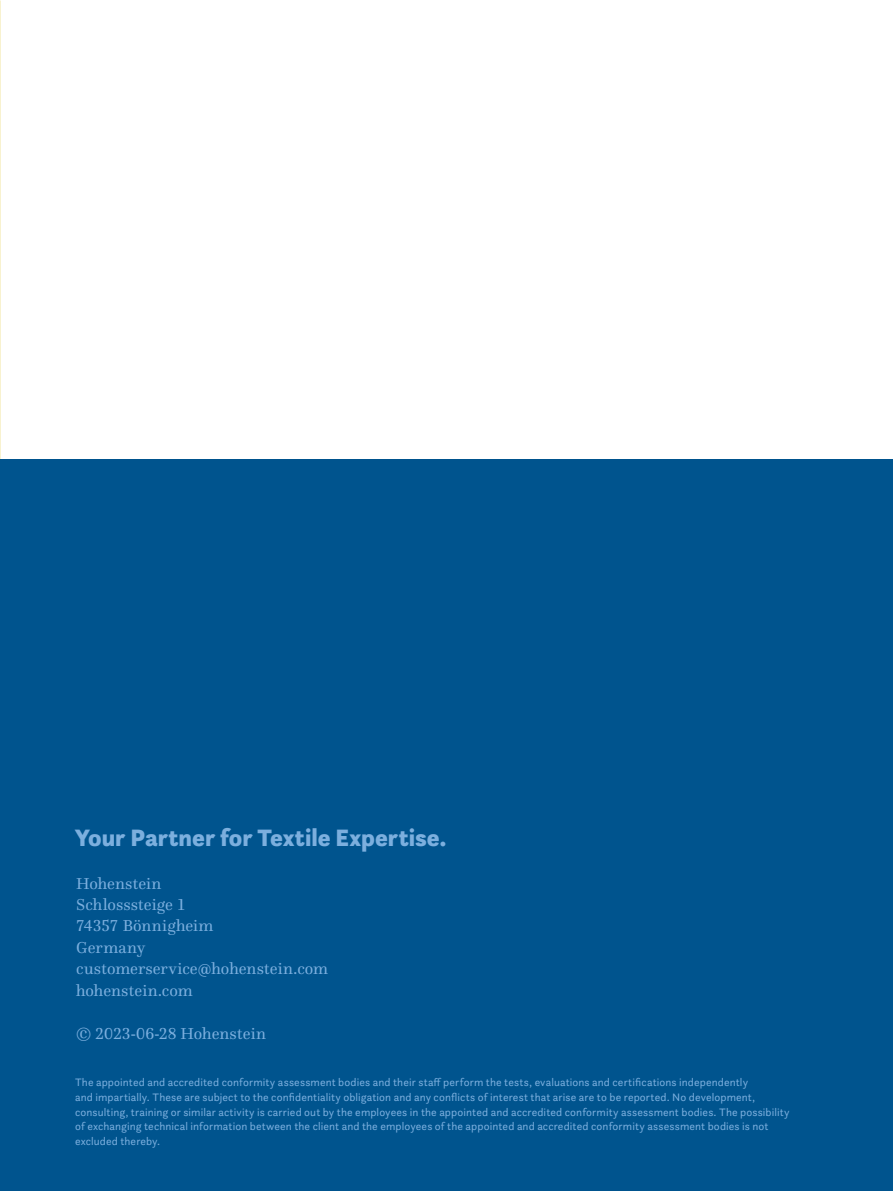
<style>
.page{position:relative;width:893px;height:1191px;background:#fff}
.page>*{position:absolute;margin:0;border:0;box-sizing:border-box;transform-origin:0 0}
._04_Crossheading_min{font:900 24.75px "Questa Sans";color:#7cafde}
._05_Copy_11pt{font:16.5px "Questa";color:#7cafde}
._05_Copy_11pt-2{font:16.5px "Questa";letter-spacing:.02em;color:#7cafde}
._05_Copy_11pt-3{font:11.25px/14.7px "Questa Sans";letter-spacing:.01em;color:#7cafde}
</style>
<div class="page">
<div style="left:0;top:459px;width:893px;height:732px;background:#00548e"></div>
<p class="_04_Crossheading_min" style="left:75px;top:821px;width:373px">Your Partner for Textile Expertise.</p>
<p class="_05_Copy_11pt" style="left:76px;top:872px;width:87px">Hohenstein</p>
<p class="_05_Copy_11pt" style="left:76px;top:894px;width:111px">Schlosssteige 1</p>
<p class="_05_Copy_11pt" style="left:76px;top:915px;width:139px">74357 Bönnigheim</p>
<p class="_05_Copy_11pt-2" style="left:76px;top:937px;width:71px">Germany</p>
<p class="_05_Copy_11pt" style="left:76px;top:958px;width:253px">customerservice@hohenstein.com</p>
<p class="_05_Copy_11pt" style="left:76px;top:980px;width:118px">hohenstein.com</p>
<p class="_05_Copy_11pt" style="left:76px;top:1023px;width:191px">© 2023-06-28 Hohenstein</p>
<p class="_05_Copy_11pt-3" style="left:75px;top:1075px;width:716px">The appointed and accredited conformity assessment bodies and their staff perform the tests, evaluations and certifications independently<br>and impartially. These are subject to the confidentiality obligation and any conflicts of interest that arise are to be reported. No development, consulting, training or similar activity is carried out by the employees in the appointed and accredited conformity assessment bodies. The possibility of exchanging technical information between the client and the employees of the appointed and accredited conformity assessment bodies is not excluded thereby.</p>
</div>
